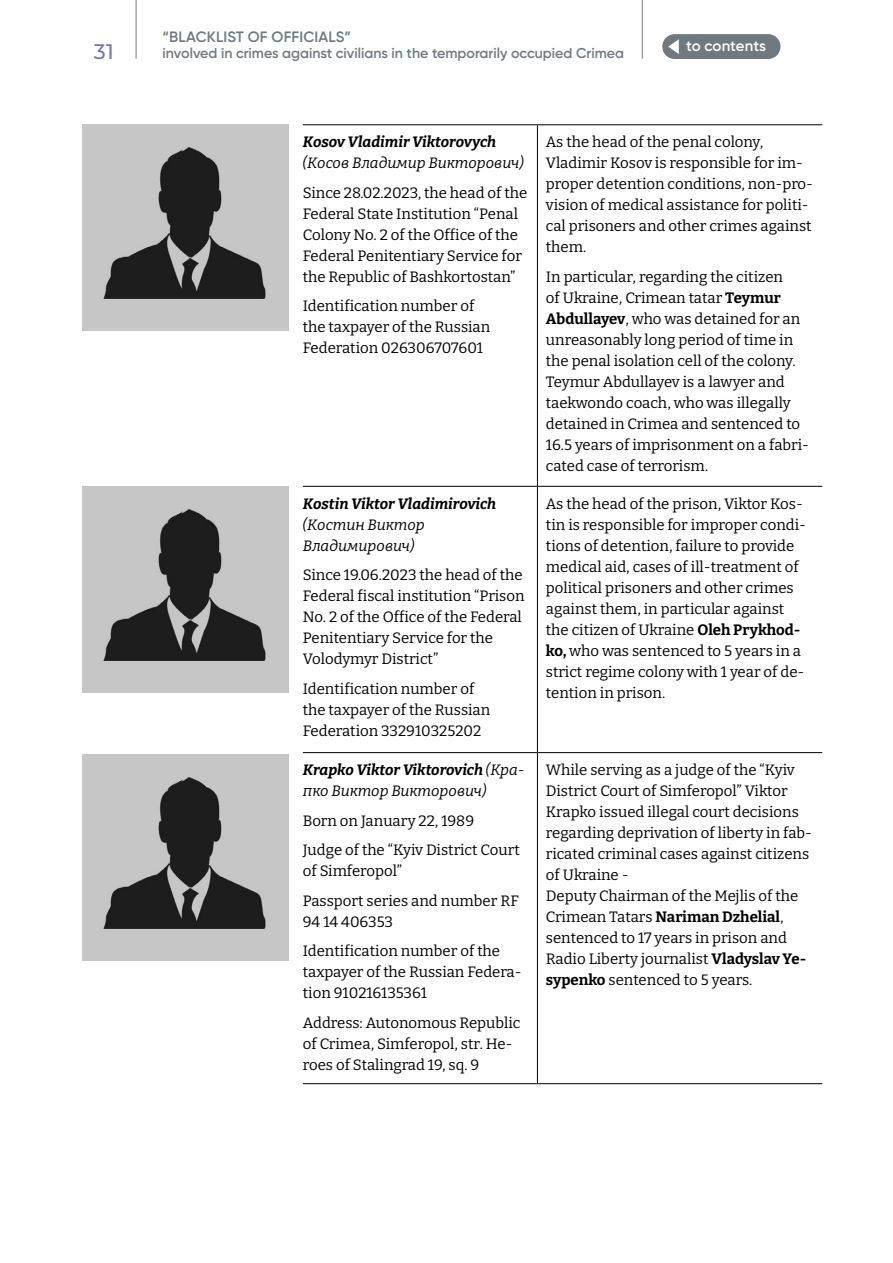
<style>
.page{position:relative;width:893px;height:1263px;background:#fff}
.page>*{position:absolute;margin:0;border:0;box-sizing:border-box;transform-origin:0 0}
.t1{font:500 21px "Montserrat";color:#7874b5}
.t2{font:15px/21px "Bitter";color:#000}
.t3{font:italic 15px/21px "Bitter";color:#000}
.t4{font:600 15px "Gilroy";color:#6f797f}
.t5{font:italic 700 15px "Bitter";color:#000}
.t6{font:600 15px "Gilroy";letter-spacing:.005em;color:#fff}
.t7{font:600 14.25px "Gilroy";color:#6f797f}
.s1{font-weight:700}
</style>
<div class="page">
<hr style="left:136px;top:0;width:1px;height:59px;background:#818080">
<div style="left:662px;top:34px;width:118px;height:25px;background:#6f797f;border-radius:12px"></div>
<svg style="left:668px;top:39px;width:11px;height:15px"></svg>
<hr style="left:642px;top:0;width:1px;height:59px;background:#818080">
<hr style="left:303px;top:124px;width:234px;height:1px;background:#000">
<hr style="left:537px;top:124px;width:285px;height:1px;background:#000">
<hr style="left:537px;top:125px;width:1px;height:361px;background:#000">
<hr style="left:303px;top:486px;width:234px;height:1px;background:#000">
<hr style="left:537px;top:486px;width:285px;height:1px;background:#000">
<hr style="left:537px;top:487px;width:1px;height:265px;background:#000">
<hr style="left:303px;top:752px;width:234px;height:1px;background:#000">
<hr style="left:537px;top:752px;width:285px;height:1px;background:#000">
<hr style="left:537px;top:753px;width:1px;height:330px;background:#000">
<hr style="left:303px;top:1083px;width:234px;height:1px;background:#000">
<hr style="left:537px;top:1083px;width:285px;height:1px;background:#000">
<img style="left:82px;top:125px;width:207px;height:206px">
<img style="left:82px;top:486px;width:207px;height:206px">
<img style="left:82px;top:754px;width:207px;height:206px">
<p class="t4" style="left:163px;top:28px;width:190px">“BLACKLIST OF OFFICIALS”</p>
<p class="t6" style="left:686px;top:36px;width:82px">to contents</p>
<p class="t4" style="left:224px;top:49px;width:487px">involved in crimes against civilians in the temporarily occupied Crimea</p>
<h1 class="t1" style="left:94px;top:36px;width:22px">31</h1>
<p class="t7" style="left:163px;top:44px;width:463px">involved in crimes against civilians in the temporarily occupied Crimea</p>
<p class="t5" style="left:303px;top:133px;width:195px">Kosov Vladimir Viktorovych</p>
<p class="t3" style="left:303px;top:152px;width:222px">(Косов Владимир Викторович)</p>
<p class="t2" style="left:303px;top:182px;width:226px">Since 28.02.2023, the head of the<br>Federal State Institution “Penal<br>Colony No. 2 of the Office of the<br>Federal Penitentiary Service for the Republic of Bashkortostan”</p>
<p class="t2" style="left:303px;top:295px;width:189px">Identification number of the taxpayer of the Russian<br>Federation 026306707601</p>
<p class="t5" style="left:303px;top:494px;width:195px">Kostin Viktor Vladimirovich</p>
<p class="t3" style="left:303px;top:514px;width:123px">(Костин Виктор<br>Владимирович)</p>
<p class="t2" style="left:303px;top:564px;width:223px">Since 19.06.2023 the head of the<br>Federal fiscal institution “Prison<br>No. 2 of the Office of the Federal<br>Penitentiary Service for the<br>Volodymyr District”</p>
<p class="t2" style="left:303px;top:678px;width:189px">Identification number of the taxpayer of the Russian<br>Federation 332910325202</p>
<p class="t3" style="left:303px;top:759px;width:223px"><span class="s1">Krapko Viktor Viktorovich</span> (Кра&shy;пко Виктор Викторович)</p>
<p class="t2" style="left:303px;top:805px;width:218px;line-height:29.5px">Born on January 22, 1989<br>Judge of the “Kyiv District Court</p>
<p class="t2" style="left:303px;top:856px;width:217px;line-height:29.5px">of Simferopol”<br>Passport series and number RF</p>
<p class="t2" style="left:303px;top:906px;width:199px;line-height:29.5px">94 14 406353<br>Identification number of the</p>
<p class="t2" style="left:303px;top:961px;width:220px">taxpayer of the Russian Federa&shy;tion 910216135361</p>
<p class="t2" style="left:303px;top:1011px;width:219px">Address: Autonomous Republic of Crimea, Simferopol, str. He&shy;roes of Stalingrad 19, sq. 9</p>
<p class="t2" style="left:546px;top:131px;width:269px">As the head of the penal colony,<br>Vladimir Kosov is responsible for im&shy;proper detention conditions, non-pro&shy;vision of medical assistance for politi&shy;cal prisoners and other crimes against them.</p>
<p class="t2" style="left:546px;top:266px;width:265px">In particular, regarding the citizen<br>of Ukraine, Crimean tatar <span class="s1">Teymur Abdullayev</span>, who was detained for an unreasonably long period of time in the penal isolation cell of the colony.<br>Teymur Abdullayev is a lawyer and taekwondo coach, who was illegally detained in Crimea and sentenced to 16.5 years of imprisonment on a fabri&shy;cated case of terrorism.</p>
<p class="t2" style="left:546px;top:493px;width:262px">As the head of the prison, Viktor Kos&shy;tin is responsible for improper condi&shy;tions of detention, failure to provide medical aid, cases of ill-treatment of political prisoners and other crimes against them, in particular against the citizen of Ukraine <span class="s1">Oleh Prykhod&shy;ko,</span> who was sentenced to 5 years in a strict regime colony with 1 year of de&shy;tention in prison.</p>
<p class="t2" style="left:546px;top:759px;width:268px">While serving as a judge of the “Kyiv District Court of Simferopol” Viktor Krapko issued illegal court decisions regarding deprivation of liberty in fab&shy;ricated criminal cases against citizens of Ukraine -<br>Deputy Chairman of the Mejlis of the Crimean Tatars <span class="s1">Nariman Dzhelial</span>, sentenced to 17 years in prison and Radio Liberty journalist <span class="s1">Vladyslav Ye&shy;sypenko</span> sentenced to 5 years.</p>
</div>
